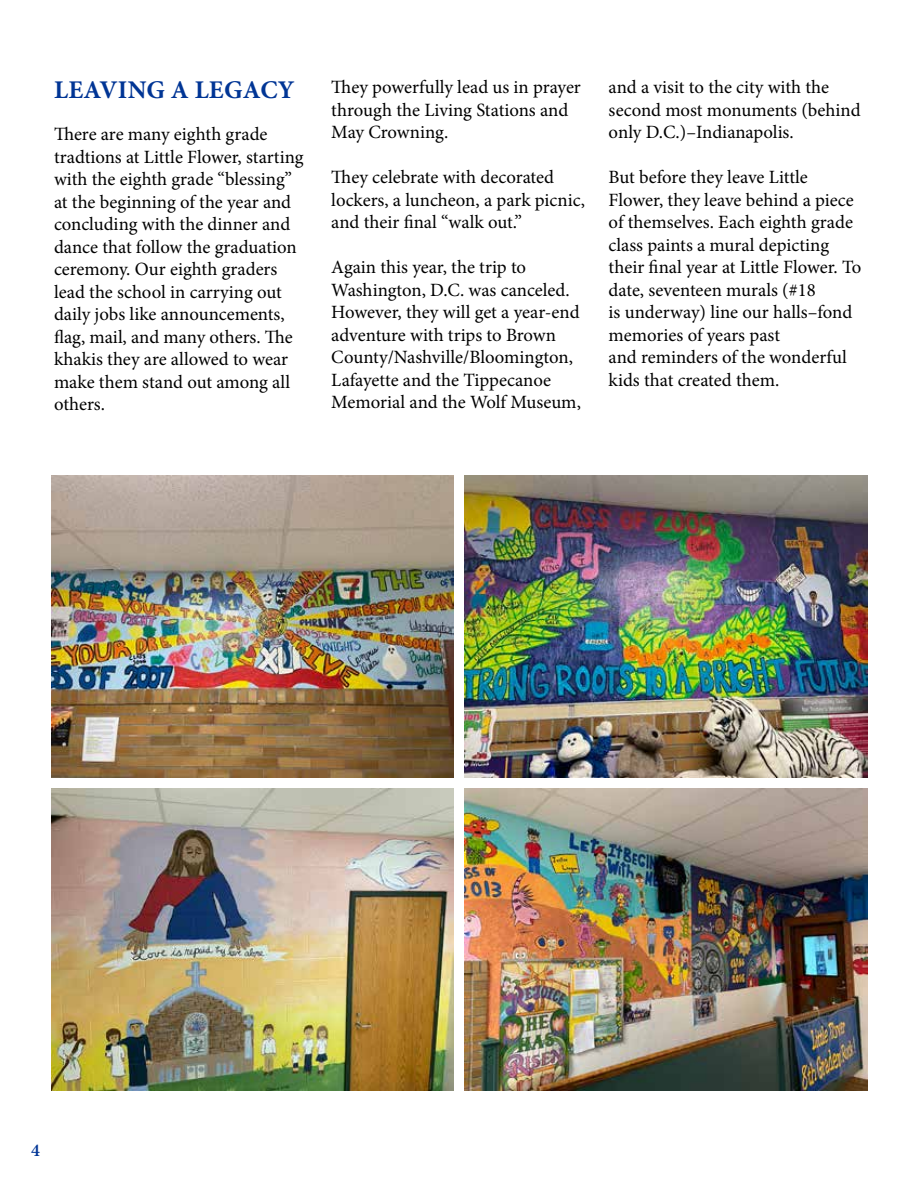
<style>
.page{position:relative;width:918px;height:1188px;background:#fff}
.page>*{position:absolute;margin:0;border:0;box-sizing:border-box;transform-origin:0 0}
.t1{font:700 25.5px "Minion Pro";letter-spacing:.01em;color:#003595}
.t2{font:18.75px/22.5px "Minion Pro";color:#000}
.t3{font:600 18px "Minion Pro";color:#003595}
</style>
<div class="page">
<img style="left:51px;top:475px;width:403px;height:302px">
<img style="left:464px;top:475px;width:403px;height:302px">
<img style="left:51px;top:788px;width:403px;height:302px">
<img style="left:464px;top:788px;width:403px;height:302px">
<h1 class="t1" style="left:54px;top:72px;width:242px">LEAVING A LEGACY</h1>
<p class="t2" style="left:54px;top:123px;width:251px">There are many eighth grade tradtions at Little Flower, starting with the eighth grade “blessing” at the beginning of the year and concluding with the dinner and dance that follow the graduation ceremony. Our eighth graders lead the school in carrying out daily jobs like announcements, flag, mail, and many others. The khakis they are allowed to wear make them stand out among all others.</p>
<p class="t2" style="left:331px;top:76px;width:251px">They powerfully lead us in prayer through the Living Stations and<br>May Crowning.</p>
<p class="t2" style="left:331px;top:166px;width:255px">They celebrate with decorated lockers, a luncheon, a park picnic, and their final “walk out.”</p>
<p class="t2" style="left:331px;top:256px;width:251px">Again this year, the trip to<br>Washington, D.C. was canceled.<br>However, they will get a year-end adventure with trips to Brown<br>County/Nashville/Bloomington,<br>Lafayette and the Tippecanoe<br>Memorial and the Wolf Museum,</p>
<p class="t2" style="left:609px;top:76px;width:253px">and a visit to the city with the second most monuments (behind only D.C.)–Indianapolis.</p>
<p class="t2" style="left:609px;top:166px;width:254px">But before they leave Little<br>Flower, they leave behind a piece of themselves. Each eighth grade class paints a mural depicting their final year at Little Flower. To date, seventeen murals (#18<br>is underway) line our halls–fond memories of years past<br>and reminders of the wonderful kids that created them.</p>
<p class="t3" style="left:31px;top:1137px;width:10px">4</p>
</div>
